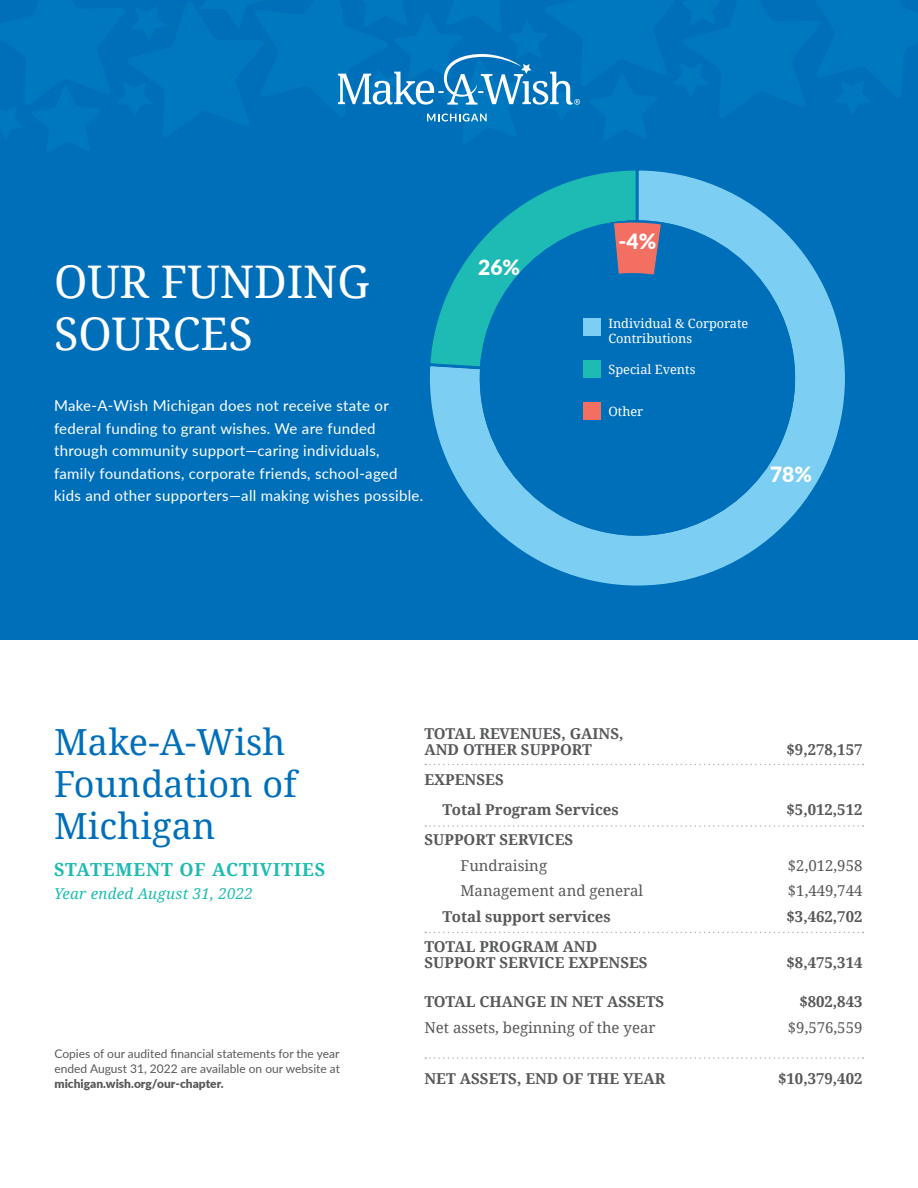
<style>
.page{position:relative;width:918px;height:1188px;background:#fff}
.page>*{position:absolute;margin:0;border:0;box-sizing:border-box;transform-origin:0 0}
.t1{font:45px/52.5px "Droid Serif";color:#fff}
.t2{font:36px/42px "Droid Serif";letter-spacing:.005em;color:#006fba}
.t3{font:900 21px "Lato";color:#fff}
.t4{font:700 18px "Droid Serif";letter-spacing:.05em;color:#1dbbb3}
.t5{font:700 15px/16.5px "Droid Serif";color:#57585a}
.t6{font:15px/22.5px "Lato";letter-spacing:.02em;color:#fff}
.t7{font:15px "Droid Serif";color:#57585a}
.t8{font:italic 15px "Droid Serif";letter-spacing:.02em;color:#1dbbb3}
.t9{font:12.75px/15px "Droid Serif";color:#fff}
.t10{font:12px/15px "Lato";color:#57585a}
.t11{font:900 12px "Lato";color:#57585a}
</style>
<div class="page">
<div style="left:0;top:0;width:918px;height:640px;background:#006fba"></div>
<svg style="left:430px;top:172px;width:415px;height:414px"></svg>
<div style="left:583px;top:360px;width:18px;height:18px;background:#1dbbb3"></div>
<div style="left:583px;top:402px;width:18px;height:18px;background:#f26f62"></div>
<svg style="left:425px;top:764px;width:438px;height:1px"></svg>
<svg style="left:425px;top:825px;width:438px;height:2px"></svg>
<svg style="left:425px;top:932px;width:438px;height:1px"></svg>
<svg style="left:425px;top:1057px;width:438px;height:2px"></svg>
<svg style="left:337px;top:54px;width:243px;height:68px"></svg>
<svg style="left:430px;top:170px;width:232px;height:200px"></svg>
<h1 class="t1" style="left:54px;top:254px;width:317px">OUR FUNDING<br>SOURCES</h1>
<p class="t6" style="left:54px;top:394px;width:371px">Make-A-Wish Michigan does not receive state or federal funding to grant wishes. We are funded through community support—caring individuals, family foundations, corporate friends, school-aged kids and other supporters—all making wishes possible.</p>
<h3 class="t3" style="left:478px;top:252px;width:43px">26%</h3>
<h3 class="t3" style="left:619px;top:225px;width:39px">-4%</h3>
<p class="t9" style="left:608px;top:316px;width:142px">Individual &amp; Corporate<br>Contributions</p>
<p class="t9" style="left:608px;top:362px;width:88px">Special Events</p>
<p class="t9" style="left:608px;top:404px;width:36px">Other</p>
<h3 class="t3" style="left:770px;top:459px;width:43px">78%</h3>
<h2 class="t2" style="left:54px;top:720px;width:244px">Make-A-Wish<br>Foundation of<br>Michigan</h2>
<p class="t4" style="left:54px;top:857px;width:273px">STATEMENT OF ACTIVITIES</p>
<p class="t8" style="left:54px;top:883px;width:200px">Year ended August 31, 2022</p>
<p class="t10" style="left:55px;top:1046px;width:287px">Copies of our audited financial statements for the year ended August 31, 2022 are available on our website at</p>
<p class="t11" style="left:55px;top:1075px;width:171px">michigan.wish.org/our-chapter.</p>
<p class="t5" style="left:424px;top:725px;width:201px">TOTAL REVENUES, GAINS,<br>AND OTHER SUPPORT</p>
<p class="t5" style="left:442px;top:764px;width:178px;line-height:30px;text-indent:-18px">EXPENSES<br>Total Program Services</p>
<p class="t5" style="left:787px;top:741px;width:77px">$9,278,157</p>
<p class="t5" style="left:787px;top:801px;width:77px">$5,012,512</p>
<p class="t5" style="left:424px;top:831px;width:150px">SUPPORT SERVICES</p>
<p class="t7" style="left:460px;top:855px;width:88px">Fundraising</p>
<p class="t7" style="left:788px;top:855px;width:76px">$2,012,958</p>
<p class="t7" style="left:461px;top:881px;width:184px">Management and general</p>
<p class="t7" style="left:788px;top:881px;width:76px">$1,449,744</p>
<p class="t5" style="left:443px;top:908px;width:170px">Total support services</p>
<p class="t5" style="left:787px;top:908px;width:77px">$3,462,702</p>
<p class="t5" style="left:425px;top:938px;width:225px">TOTAL PROGRAM AND<br>SUPPORT SERVICE EXPENSES</p>
<p class="t5" style="left:787px;top:954px;width:77px">$8,475,314</p>
<p class="t5" style="left:425px;top:993px;width:241px">TOTAL CHANGE IN NET ASSETS</p>
<p class="t5" style="left:799px;top:993px;width:65px">$802,843</p>
<p class="t7" style="left:425px;top:1017px;width:233px">Net assets, beginning of the year</p>
<p class="t7" style="left:788px;top:1017px;width:76px">$9,576,559</p>
<p class="t5" style="left:425px;top:1070px;width:242px">NET ASSETS, END OF THE YEAR</p>
<p class="t5" style="left:778px;top:1070px;width:86px">$10,379,402</p>
</div>
